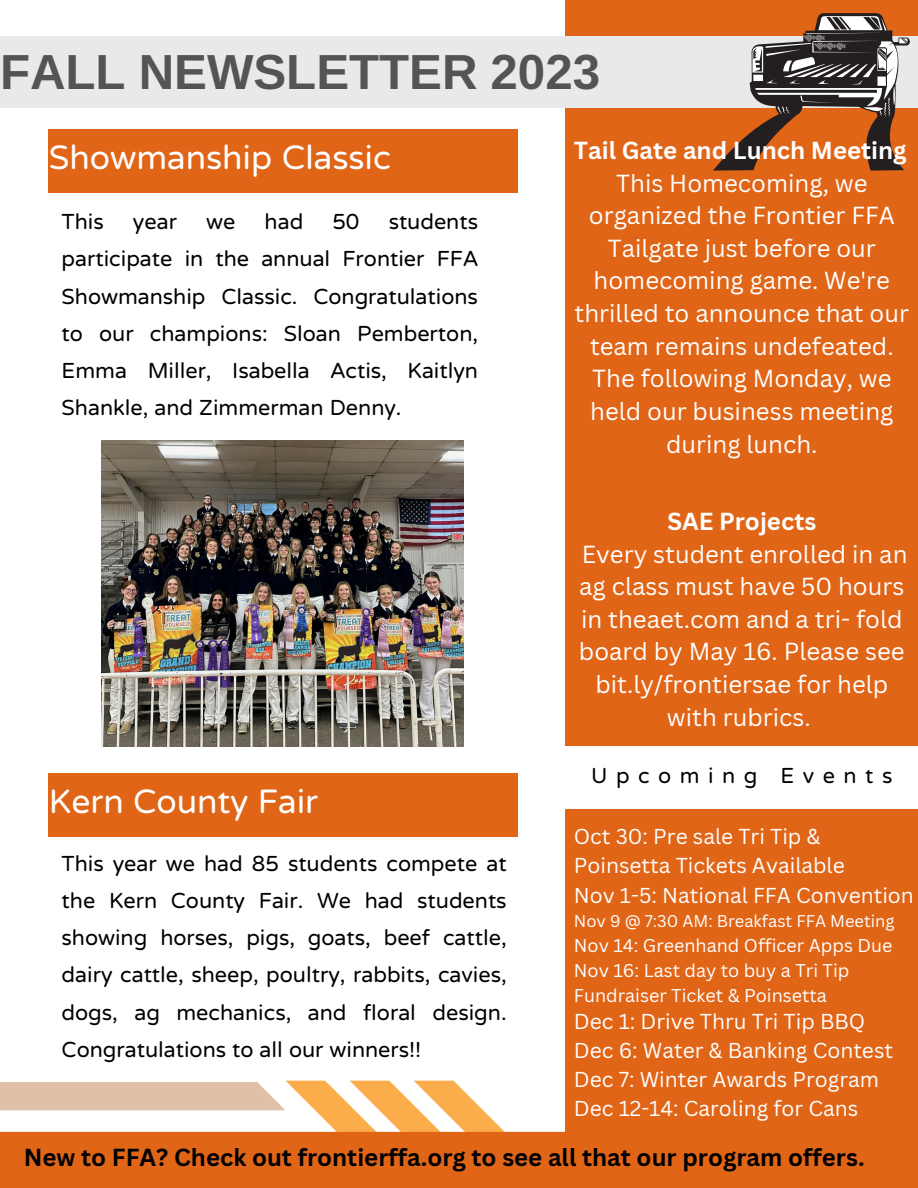
<style>
.page{position:relative;width:918px;height:1188px;background:#fff}
.page>*{position:absolute;margin:0;border:0;box-sizing:border-box;transform-origin:0 0}
.t1{font:49.2px "Ramabhadra";color:#545454}
.t2{font:41.85px "NTR";color:#fff}
.t3{font:27px/37.2px "NTR";color:#000;text-align:justify}
.t4{font:27px "NTR";letter-spacing:.315em;color:#000}
.t5{font:24px/32.7px "Canva Sans";color:#fff;text-align:center}
.t6{font:700 24px "Canva Sans";color:#000}
.t7{font:700 24px "Canva Sans";color:#fff}
.t8{font:21px/29.2px "Canva Sans";color:#fff}
.t9{font:18px/24.8px "Canva Sans";color:#fff}
.t10{font:16.5px "Canva Sans";color:#fff}
</style>
<div class="page">
<div style="left:566px;top:0;width:352px;height:1188px;background:#e16517"></div>
<div style="left:0;top:36px;width:918px;height:72px;background:#e9e9e9"></div>
<svg style="left:0;top:1081px;width:561px;height:51px"></svg>
<div style="left:0;top:1132px;width:566px;height:56px;background:#e16517"></div>
<div style="left:48px;top:130px;width:469px;height:63px;background:#e16517"></div>
<img style="left:101px;top:441px;width:362px;height:306px">
<div style="left:48px;top:774px;width:469px;height:63px;background:#e16517"></div>
<svg style="left:713px;top:13px;width:197px;height:158px"></svg>
<div style="left:566px;top:747px;width:352px;height:62px;background:#fff"></div>
<p class="t1" style="left:0;top:44px;width:602px">FALL NEWSLETTER 2023</p>
<p class="t2" style="left:49px;top:130px;width:344px">Showmanship Classic</p>
<p class="t3" style="left:62px;top:201px;width:418px">This year we had 50 students participate in the annual Frontier FFA Showmanship Classic. Congratulations to our champions: Sloan Pemberton, Emma Miller, Isabella Actis, Kaitlyn Shankle, and Zimmerman Denny.</p>
<p class="t2" style="left:49px;top:774px;width:271px">Kern County Fair</p>
<p class="t3" style="left:62px;top:843px;width:447px">This year we had 85 students compete at the Kern County Fair. We had students showing horses, pigs, goats, beef cattle, dairy cattle, sheep, poultry, rabbits, cavies, dogs, ag mechanics, and floral design.<br>Congratulations to all our winners!!</p>
<p class="t7" style="left:574px;top:133px;width:334px">Tail Gate and Lunch Meeting</p>
<p class="t5" style="left:575px;top:166px;width:336px">This Homecoming, we organized the Frontier FFA<br>Tailgate just before our homecoming game. We're thrilled to announce that our team remains undefeated.<br>The following Monday, we held our business meeting during lunch.</p>
<p class="t7" style="left:667px;top:504px;width:150px">SAE Projects</p>
<p class="t5" style="left:579px;top:537px;width:330px">Every student enrolled in an ag class must have 50 hours in theaet.com and a tri- fold board by May 16. Please see bit.ly/frontiersae for help with rubrics.</p>
<p class="t4" style="left:591px;top:758px;width:303px">Upcoming Events</p>
<p class="t8" style="left:574px;top:821px;width:272px">Oct 30: Pre sale Tri Tip &amp;<br>Poinsetta Tickets Available</p>
<p class="t8" style="left:574px;top:880px;width:342px">Nov 1-5: National FFA Convention</p>
<p class="t10" style="left:574px;top:910px;width:322px">Nov 9 @ 7:30 AM: Breakfast FFA Meeting</p>
<p class="t9" style="left:574px;top:933px;width:320px">Nov 14: Greenhand Officer Apps Due</p>
<p class="t9" style="left:574px;top:958px;width:277px">Nov 16: Last day to buy a Tri Tip<br>Fundraiser Ticket &amp; Poinsetta</p>
<p class="t8" style="left:574px;top:1006px;width:293px">Dec 1: Drive Thru Tri Tip BBQ</p>
<p class="t8" style="left:574px;top:1035px;width:321px">Dec 6: Water &amp; Banking Contest</p>
<p class="t8" style="left:574px;top:1064px;width:307px">Dec 7: Winter Awards Program</p>
<p class="t8" style="left:574px;top:1094px;width:286px">Dec 12-14: Caroling for Cans</p>
<p class="t6" style="left:24px;top:1141px;width:842px">New to FFA? Check out frontierffa.org to see all that our program offers.</p>
</div>
